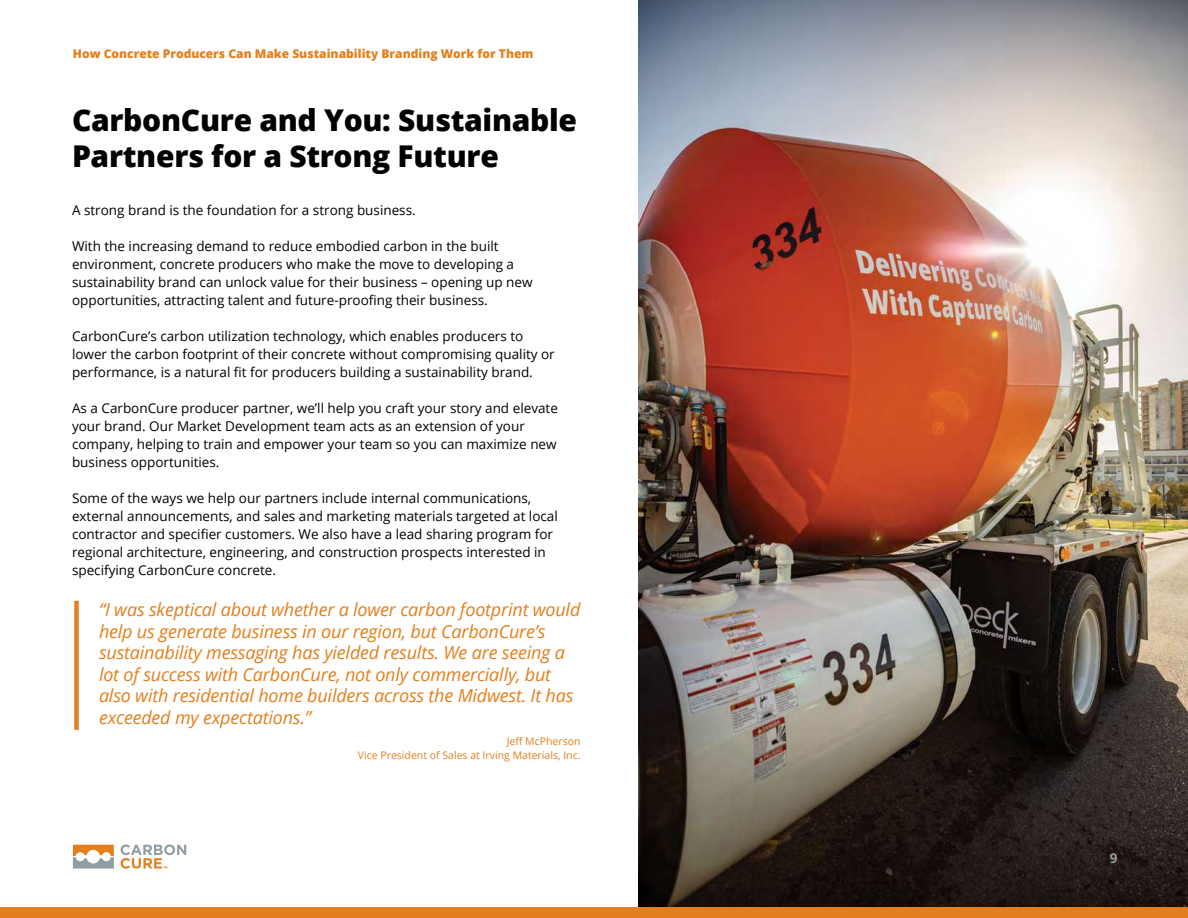
<style>
.page{position:relative;width:1188px;height:918px;background:#fff}
.page>*{position:absolute;margin:0;border:0;box-sizing:border-box;transform-origin:0 0}
.t1{font:800 30px/36px "Open Sans";letter-spacing:-.01em;color:#000}
.t2{font:italic 18px/21.6px "Open Sans";letter-spacing:-.01em;color:#e37f1c}
.t3{font:13.5px/18px "Open Sans";color:#000}
.t4{font:700 13.5px "Open Sans";color:#909da2}
.t5{font:800 12px "Open Sans";color:#e37f1c}
.t6{font:10.5px/13.5px "Open Sans";color:#e37f1c;text-align:right}
</style>
<div class="page">
<img style="left:639px;top:0;width:549px;height:907px">
<svg style="left:73px;top:845px;width:41px;height:24px"></svg>
<svg style="left:121px;top:844px;width:65px;height:25px"></svg>
<div style="left:0;top:907px;width:1188px;height:11px;background:#e37f1c"></div>
<div style="left:74px;top:601px;width:5px;height:129px;background:#e37f1c"></div>
<p class="t5" style="left:73px;top:48px;width:462px">How Concrete Producers Can Make Sustainability Branding Work for Them</p>
<h1 class="t1" style="left:72px;top:105px;width:507px">CarbonCure and You: Sustainable<br>Partners for a Strong Future</h1>
<p class="t3" style="left:72px;top:202px;width:345px">A strong brand is the foundation for a strong business.</p>
<p class="t3" style="left:72px;top:238px;width:462px">With the increasing demand to reduce embodied carbon in the built environment, concrete producers who make the move to developing a sustainability brand can unlock value for their business – opening up new opportunities, attracting talent and future-proo昀椀ng their business.</p>
<p class="t3" style="left:72px;top:328px;width:484px">CarbonCure’s carbon utilization technology, which enables producers to lower the carbon footprint of their concrete without compromising quality or performance, is a natural 昀椀t for producers building a sustainability brand.</p>
<p class="t3" style="left:72px;top:400px;width:487px">As a CarbonCure producer partner, we’ll help you craft your story and elevate your brand. Our Market Development team acts as an extension of your company, helping to train and empower your team so you can maximize new business opportunities.</p>
<p class="t3" style="left:72px;top:490px;width:487px">Some of the ways we help our partners include internal communications, external announcements, and sales and marketing materials targeted at local contractor and speci昀椀er customers. We also have a lead sharing program for regional architecture, engineering, and construction prospects interested in specifying CarbonCure concrete.</p>
<p class="t2" style="left:99px;top:601px;width:483px">“I was skeptical about whether a lower carbon footprint would help us generate business in our region, but CarbonCure’s sustainability messaging has yielded results. We are seeing a lot of success with CarbonCure, not only commercially, but also with residential home builders across the Midwest. It has exceeded my expectations.”</p>
<p class="t6" style="left:358px;top:734px;width:224px">Je昀昀 McPherson<br>Vice President of Sales at Irving Materials, Inc.</p>
<p class="t4" style="left:1110px;top:853px;width:9px">9</p>
</div>
